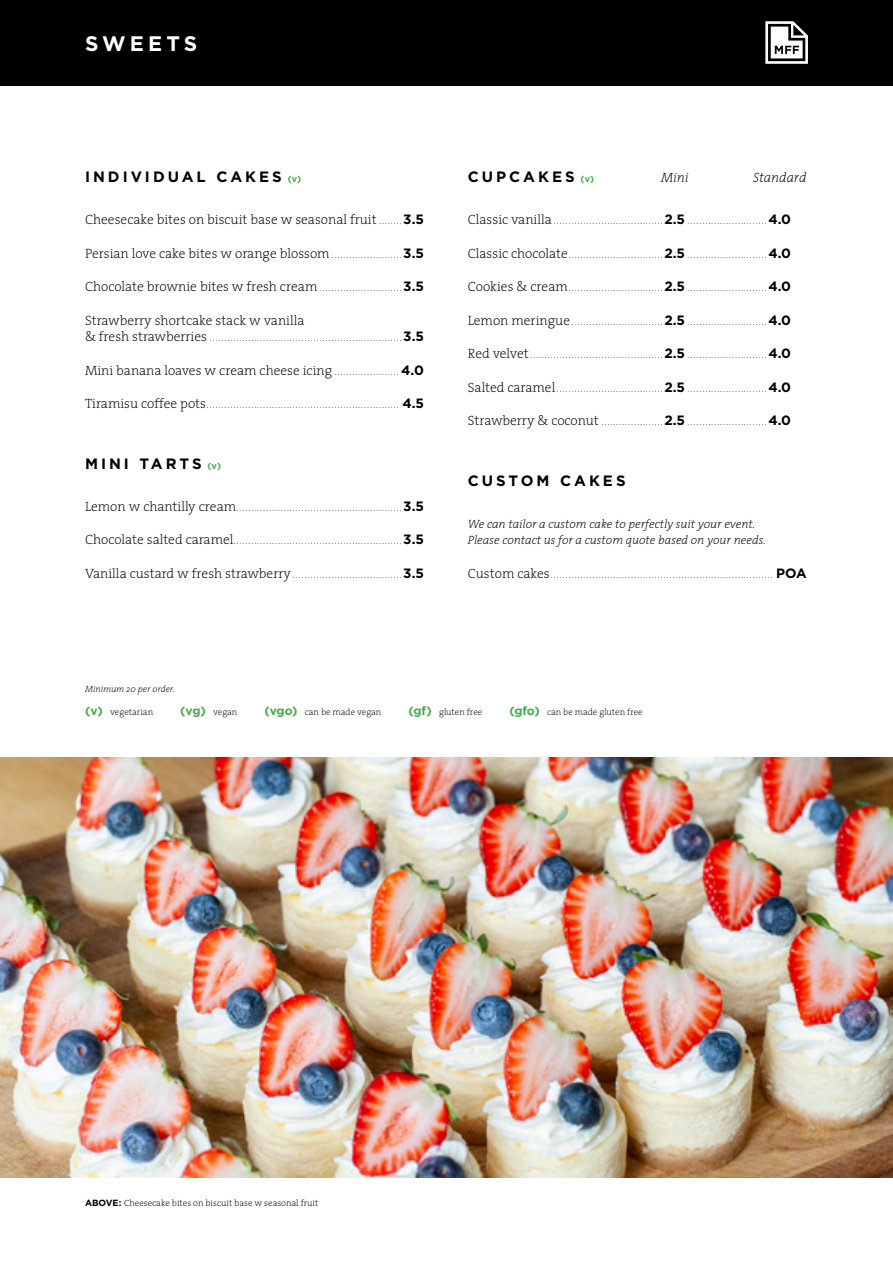
<style>
.page{position:relative;width:893px;height:1263px;background:#fff}
.page>*{position:absolute;margin:0;border:0;box-sizing:border-box;transform-origin:0 0}
.t1{font:700 21px "Gotham";letter-spacing:.2em;color:#fff}
.t2{font:700 15px "Gotham";letter-spacing:.2em;color:#000}
.t3{font:200 13.5px "The Serif";color:#000}
.t4{font:italic 200 13.5px "The Serif";color:#000}
.t5{font:italic 200 12px/16.5px "The Serif";color:#000}
.t6{font:300 9px "Gotham";color:#000}
.t7{font:200 9px "The Serif";color:#000}
.t8{font:italic 200 9px "The Serif";color:#000}
.s1{font-size:9px;color:#41ad49}
.s2{font-family:"Gotham";font-weight:300;font-size:9px}
.s3{font-family:"Gotham";font-weight:700}
.s4{font-family:"The Serif";font-weight:200;font-size:13.5px}
.s5{font-weight:700;font-size:13.5px}
.s6{font-family:"Gotham";font-weight:700;font-size:12px;color:#41ad49}
</style>
<div class="page">
<div style="left:0;top:0;width:893px;height:85px;background:#000"></div>
<svg style="left:765px;top:21px;width:43px;height:43px"></svg>
<img style="left:0;top:757px;width:893px;height:421px">
<h1 class="t1" style="left:85px;top:29px;width:114px">SWEETS</h1>
<h2 class="t2" style="left:85px;top:167px;width:218px">INDIVIDUAL CAKES <span class="s1">(v)</span></h2>
<h3 class="t3" style="left:85px;top:208px;width:341px">Cheesecake bites on biscuit base w seasonal fruit <span class="s2">........</span><span class="s3">3.5</span></h3>
<h3 class="t3" style="left:85px;top:242px;width:340px">Persian love cake bites w orange blossom <span class="s2">........................</span><span class="s3">3.5</span></h3>
<h3 class="t3" style="left:85px;top:275px;width:340px">Chocolate brownie bites w fresh cream <span class="s2">............................</span><span class="s3">3.5</span></h3>
<h3 class="t3" style="left:85px;top:309px;width:221px">Strawberry shortcake stack w vanilla</h3>
<p class="t6" style="left:85px;top:332px;width:340px"><span class="s4">&amp; fresh strawberries</span> .................................................................<span class="s5">3.5</span></p>
<h3 class="t3" style="left:85px;top:359px;width:340px">Mini banana loaves w cream cheese icing <span class="s2">......................</span> <span class="s3">4.0</span></h3>
<p class="t6" style="left:85px;top:399px;width:340px"><span class="s4">Tiramisu coffee pots</span> ................................................................. <span class="s5">4.5</span></p>
<h2 class="t2" style="left:85px;top:453px;width:137px">MINI TARTS <span class="s1">(v)</span></h2>
<p class="t6" style="left:85px;top:502px;width:341px"><span class="s4">Lemon w chantilly cream</span> ........................................................<span class="s5">3.5</span></p>
<p class="t6" style="left:85px;top:535px;width:340px"><span class="s4">Chocolate salted caramel</span>.........................................................<span class="s5">3.5</span></p>
<p class="t6" style="left:85px;top:569px;width:340px"><span class="s4">Vanilla custard w fresh strawberry</span> .....................................<span class="s5">3.5</span></p>
<h2 class="t2" style="left:468px;top:167px;width:128px">CUPCAKES <span class="s1">(v)</span></h2>
<h3 class="t4" style="left:661px;top:166px;width:29px">Mini</h3>
<h3 class="t4" style="left:753px;top:166px;width:55px">Standard</h3>
<p class="t6" style="left:468px;top:215px;width:325px"><span class="s4">Classic vanilla</span> .....................................<span class="s5">2.5</span> ...........................<span class="s5">4.0</span></p>
<p class="t6" style="left:468px;top:249px;width:325px"><span class="s4">Classic chocolate</span> ................................<span class="s5">2.5</span> ...........................<span class="s5">4.0</span></p>
<p class="t6" style="left:468px;top:282px;width:325px"><span class="s4">Cookies &amp; cream</span> ................................<span class="s5">2.5</span> ...........................<span class="s5">4.0</span></p>
<p class="t6" style="left:468px;top:316px;width:325px"><span class="s4">Lemon meringue</span> ...............................<span class="s5">2.5</span> ...........................<span class="s5">4.0</span></p>
<p class="t6" style="left:468px;top:349px;width:325px"><span class="s4">Red velvet</span> .............................................<span class="s5">2.5</span> ...........................<span class="s5">4.0</span></p>
<p class="t6" style="left:468px;top:383px;width:325px"><span class="s4">Salted caramel</span> ....................................<span class="s5">2.5</span> ...........................<span class="s5">4.0</span></p>
<p class="t6" style="left:468px;top:416px;width:325px"><span class="s4">Strawberry &amp; coconut</span> .....................<span class="s5">2.5</span> ...........................<span class="s5">4.0</span></p>
<h2 class="t2" style="left:468px;top:470px;width:159px">CUSTOM CAKES</h2>
<h3 class="t5" style="left:468px;top:515px;width:299px">We can tailor a custom cake to perfectly suit your event.<br>Please contact us for a custom quote based on your needs.</h3>
<p class="t6" style="left:468px;top:569px;width:341px"><span class="s4">Custom cakes</span> ........................................................................... <span class="s5">POA</span></p>
<p class="t8" style="left:85px;top:681px;width:91px">Minimum 20 per order.</p>
<p class="t7" style="left:85px;top:704px;width:70px"><span class="s6">(v)</span> vegetarian</p>
<p class="t7" style="left:180px;top:704px;width:59px"><span class="s6">(vg)</span> vegan</p>
<p class="t7" style="left:264px;top:704px;width:119px"><span class="s6">(vgo)</span> can be made vegan</p>
<p class="t7" style="left:408px;top:704px;width:75px"><span class="s6">(gf)</span> gluten free</p>
<p class="t7" style="left:509px;top:704px;width:135px"><span class="s6">(gfo)</span> can be made gluten free</p>
<p class="t7" style="left:85px;top:1196px;width:235px"><span class="s3">ABOVE:</span> Cheesecake bites on biscuit base w seasonal fruit</p>
</div>
